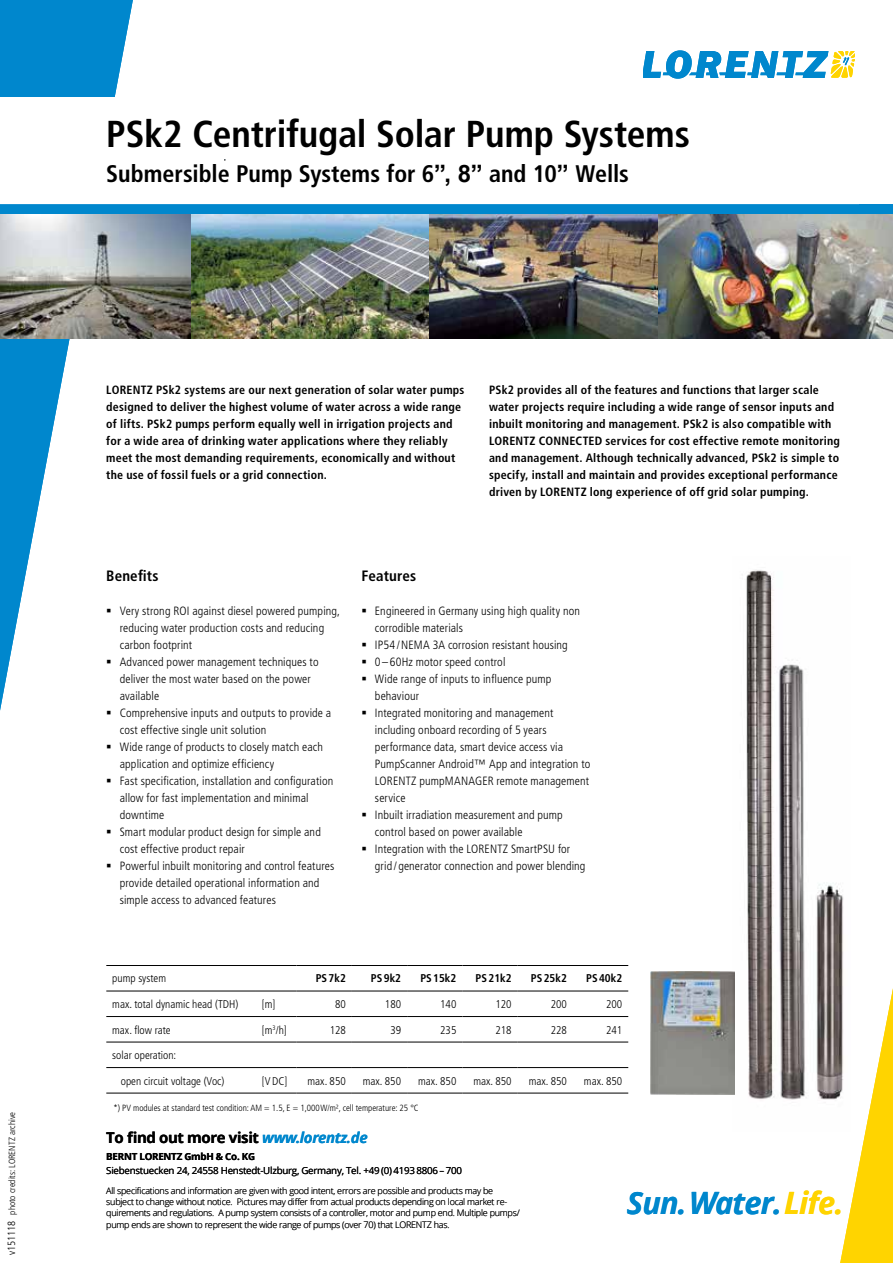
<style>
.page{position:relative;width:893px;height:1263px;background:#fff}
.page>*{position:absolute;margin:0;border:0;box-sizing:border-box;transform-origin:0 0}
.t1{font:700 condensed 37.5px "Frutiger LT Pro";letter-spacing:-.005em;color:#000}
.t2{font:italic 700 30.75px "Open Sans";letter-spacing:-.025em;color:#0087cd}
.t3{font:700 condensed 24px "Frutiger LT Pro";color:#000}
.t4{font:700 15px "Open Sans";letter-spacing:-.025em;color:#000}
.t5{font:700 condensed 15px "Frutiger LT Std";letter-spacing:.01em;color:#000}
.t6{font:300 condensed 12px/17px "Frutiger LT Std";letter-spacing:.01em;color:#000}
.t7{font:700 condensed 12px/17px "Frutiger LT Std";letter-spacing:.015em;color:#000}
.t8{font:300 condensed 11.25px "Frutiger LT Std";color:#000}
.t9{font:700 condensed 11.25px "Frutiger LT Std";color:#000}
.t10{font:300 condensed 10.5px "Frutiger LT Std";color:#000}
.t11{font:9.75px "Open Sans";letter-spacing:-.025em;color:#000}
.t12{font:700 9.75px "Open Sans";letter-spacing:-.025em;color:#000}
.t13{font:300 9px/11.2px "Open Sans";letter-spacing:-.025em;color:#000}
.t14{font:300 condensed 9px "Frutiger LT Std";color:#000}
.s1{font-family:"Arial";font-stretch:normal}
.s2{font-style:italic;color:#0087cd}
.s3{color:#ffd400}
</style>
<div class="page">
<svg style="left:643px;top:50px;width:212px;height:29px"></svg>
<svg style="left:0;top:0;width:133px;height:711px"></svg>
<svg style="left:840px;top:988px;width:53px;height:275px"></svg>
<div style="left:0;top:98px;width:859px;height:112px;background:#fff"></div>
<svg style="left:0;top:204px;width:893px;height:10px;background:#0288cd"></svg>
<hr style="left:106px;top:965px;width:150px;height:1px;background:#000">
<hr style="left:256px;top:965px;width:41px;height:1px;background:#000">
<hr style="left:297px;top:965px;width:55px;height:1px;background:#000">
<hr style="left:352px;top:965px;width:55px;height:1px;background:#000">
<hr style="left:407px;top:965px;width:55px;height:1px;background:#000">
<hr style="left:462px;top:965px;width:56px;height:1px;background:#000">
<hr style="left:518px;top:965px;width:55px;height:1px;background:#000">
<hr style="left:573px;top:965px;width:55px;height:1px;background:#000">
<hr style="left:106px;top:991px;width:150px;height:1px;background:#000">
<hr style="left:256px;top:991px;width:41px;height:1px;background:#000">
<hr style="left:297px;top:991px;width:55px;height:1px;background:#000">
<hr style="left:352px;top:991px;width:55px;height:1px;background:#000">
<hr style="left:407px;top:991px;width:55px;height:1px;background:#000">
<hr style="left:462px;top:991px;width:56px;height:1px;background:#000">
<hr style="left:518px;top:991px;width:55px;height:1px;background:#000">
<hr style="left:573px;top:991px;width:55px;height:1px;background:#000">
<hr style="left:106px;top:1016px;width:150px;height:1px;background:#000">
<hr style="left:256px;top:1016px;width:41px;height:1px;background:#000">
<hr style="left:297px;top:1016px;width:55px;height:1px;background:#000">
<hr style="left:352px;top:1016px;width:55px;height:1px;background:#000">
<hr style="left:407px;top:1016px;width:55px;height:1px;background:#000">
<hr style="left:462px;top:1016px;width:56px;height:1px;background:#000">
<hr style="left:518px;top:1016px;width:55px;height:1px;background:#000">
<hr style="left:573px;top:1016px;width:55px;height:1px;background:#000">
<hr style="left:106px;top:1042px;width:150px;height:1px;background:#000">
<hr style="left:256px;top:1042px;width:41px;height:1px;background:#000">
<hr style="left:297px;top:1042px;width:55px;height:1px;background:#000">
<hr style="left:352px;top:1042px;width:55px;height:1px;background:#000">
<hr style="left:407px;top:1042px;width:55px;height:1px;background:#000">
<hr style="left:462px;top:1042px;width:56px;height:1px;background:#000">
<hr style="left:518px;top:1042px;width:55px;height:1px;background:#000">
<hr style="left:573px;top:1042px;width:55px;height:1px;background:#000">
<hr style="left:106px;top:1067px;width:150px;height:1px;background:#000">
<hr style="left:256px;top:1067px;width:41px;height:1px;background:#000">
<hr style="left:297px;top:1067px;width:55px;height:1px;background:#000">
<hr style="left:352px;top:1067px;width:55px;height:1px;background:#000">
<hr style="left:407px;top:1067px;width:55px;height:1px;background:#000">
<hr style="left:462px;top:1067px;width:56px;height:1px;background:#000">
<hr style="left:518px;top:1067px;width:55px;height:1px;background:#000">
<hr style="left:573px;top:1067px;width:55px;height:1px;background:#000">
<hr style="left:106px;top:1093px;width:150px;height:1px;background:#000">
<hr style="left:256px;top:1093px;width:41px;height:1px;background:#000">
<hr style="left:297px;top:1093px;width:55px;height:1px;background:#000">
<hr style="left:352px;top:1093px;width:55px;height:1px;background:#000">
<hr style="left:407px;top:1093px;width:55px;height:1px;background:#000">
<hr style="left:462px;top:1093px;width:56px;height:1px;background:#000">
<hr style="left:518px;top:1093px;width:55px;height:1px;background:#000">
<hr style="left:573px;top:1093px;width:55px;height:1px;background:#000">
<img style="left:733px;top:570px;width:117px;height:562px">
<img style="left:651px;top:972px;width:84px;height:122px">
<img style="left:0;top:214px;width:429px;height:125px">
<img style="left:429px;top:214px;width:230px;height:125px">
<img style="left:659px;top:214px;width:234px;height:125px">
<svg style="left:107px;top:609px;width:4px;height:4px"></svg>
<svg style="left:107px;top:660px;width:4px;height:4px"></svg>
<p class="t14" style="left:7px;top:1214px;width:104px;rotate:-90deg">photo credits: LORENTZ archive</p>
<p class="t10" style="left:6px;top:1255px;width:36px;rotate:-90deg">v151118</p>
<h1 class="t1" style="left:106px;top:112px;width:585px">PSk2 Centrifugal Solar Pump Systems</h1>
<h3 class="t3" style="left:106px;top:159px;width:524px">Submersible Pump Systems for 6<span class="s1">”, 8”</span> and 10<span class="s1">”</span> Wells</h3>
<p class="t7" style="left:106px;top:382px;width:360px">LORENTZ PSk2 systems are our next generation of solar water pumps designed to deliver the highest volume of water across a wide range of lifts. PSk2 pumps perform equally well in irrigation projects and for a wide area of drinking water applications where they reliably meet the most demanding requirements, economically and without the use of fossil fuels or a grid connection.</p>
<p class="t7" style="left:489px;top:381px;width:352px">PSk2 provides all of the features and functions that larger scale water projects require including a wide range of sensor inputs and inbuilt monitoring and management. PSk2 is also compatible with LORENTZ CONNECTED services for cost effective remote monitoring and management. Although technically advanced, PSk2 is simple to specify, install and maintain and provides exceptional performance driven by LORENTZ long experience of off grid solar pumping.</p>
<p class="t5" style="left:106px;top:567px;width:54px">Benefits</p>
<p class="t6" style="left:120px;top:603px;width:222px">Very strong ROI against diesel powered pumping, reducing water production costs and reducing carbon footprint<br>Advanced power management techniques to deliver the most water based on the power available<br>Comprehensive inputs and outputs to provide a cost effective single unit solution<br>Wide range of products to closely match each application and optimize efficiency<br>Fast specification, installation and configuration allow for fast implementation and minimal downtime<br>Smart modular product design for simple and cost effective product repair<br>Powerful inbuilt monitoring and control features provide detailed operational information and simple access to advanced features</p>
<p class="t5" style="left:361px;top:567px;width:56px">Features</p>
<p class="t6" style="left:375px;top:603px;width:217px">Engineered in Germany using high quality non corrodible materials<br>IP54 /NEMA 3A corrosion resistant housing<br>0– 60Hz motor speed control<br>Wide range of inputs to influence pump behaviour<br>Integrated monitoring and management including onboard recording of 5 years performance data, smart device access via PumpScanner Android™ App and integration to LORENTZ pumpMANAGER remote management service<br>Inbuilt irradiation measurement and pump control based on power available<br>Integration with the LORENTZ SmartPSU for grid / generator connection and power blending</p>
<p class="t8" style="left:112px;top:972px;width:55px">pump system</p>
<p class="t9" style="left:316px;top:972px;width:32px">PS7k2</p>
<p class="t9" style="left:371px;top:972px;width:32px">PS9k2</p>
<p class="t9" style="left:420px;top:972px;width:38px">PS15k2</p>
<p class="t9" style="left:476px;top:972px;width:38px">PS21k2</p>
<p class="t9" style="left:531px;top:972px;width:38px">PS25k2</p>
<p class="t9" style="left:586px;top:972px;width:38px">PS40k2</p>
<p class="t8" style="left:112px;top:998px;width:128px">max. total dynamic head (TDH)</p>
<p class="t8" style="left:262px;top:998px;width:15px">[m]</p>
<p class="t8" style="left:335px;top:998px;width:12px">80</p>
<p class="t8" style="left:385px;top:998px;width:18px">180</p>
<p class="t8" style="left:440px;top:998px;width:18px">140</p>
<p class="t8" style="left:495px;top:998px;width:18px">120</p>
<p class="t8" style="left:551px;top:998px;width:18px">200</p>
<p class="t8" style="left:606px;top:998px;width:18px">200</p>
<p class="t8" style="left:112px;top:1023px;width:60px">max. flow rate</p>
<p class="t8" style="left:262px;top:1023px;width:26px">[m<sup>3</sup>/h]</p>
<p class="t8" style="left:330px;top:1023px;width:18px">128</p>
<p class="t8" style="left:390px;top:1023px;width:12px">39</p>
<p class="t8" style="left:440px;top:1023px;width:18px">235</p>
<p class="t8" style="left:495px;top:1023px;width:18px">218</p>
<p class="t8" style="left:551px;top:1023px;width:18px">228</p>
<p class="t8" style="left:606px;top:1023px;width:18px">241</p>
<p class="t8" style="left:112px;top:1049px;width:65px">solar operation:</p>
<p class="t8" style="left:121px;top:1074px;width:105px">open circuit voltage (Voc)</p>
<p class="t8" style="left:262px;top:1074px;width:27px">[VDC]</p>
<p class="t8" style="left:308px;top:1074px;width:40px">max. 850</p>
<p class="t8" style="left:363px;top:1074px;width:40px">max. 850</p>
<p class="t8" style="left:418px;top:1074px;width:40px">max. 850</p>
<p class="t8" style="left:473px;top:1074px;width:40px">max. 850</p>
<p class="t8" style="left:529px;top:1074px;width:40px">max. 850</p>
<p class="t8" style="left:584px;top:1074px;width:40px">max. 850</p>
<p class="t14" style="left:113px;top:1102px;width:307px">*) PV modules at standard test condition: AM = 1.5, E = 1,000W/m², cell temperature: 25 °C</p>
<p class="t4" style="left:106px;top:1126px;width:263px">To find out more visit <span class="s2">www.lorentz.de</span></p>
<p class="t12" style="left:106px;top:1149px;width:150px">BERNT LORENTZ GmbH &amp; Co. KG</p>
<p class="t11" style="left:106px;top:1164px;width:357px">Siebenstuecken 24, 24558 Henstedt-Ulzburg, Germany, Tel. +49 (0) 4193 8806 – 700</p>
<p class="t13" style="left:106px;top:1185px;width:415px">All specifications and information are given with good intent, errors are possible and products may be subject to change without notice. Pictures may differ from actual products depending on local market re&shy;quirements and regulations. A pump system consists of a controller, motor and pump end. Multiple pumps/ pump ends are shown to represent the wide range of pumps (over 70) that LORENTZ has.</p>
<p class="t13" style="left:295px;top:1196px;width:4px">f</p>
<h2 class="t2" style="left:627px;top:1181px;width:218px">Sun. Water. <span class="s3">Life.</span></h2>
</div>
